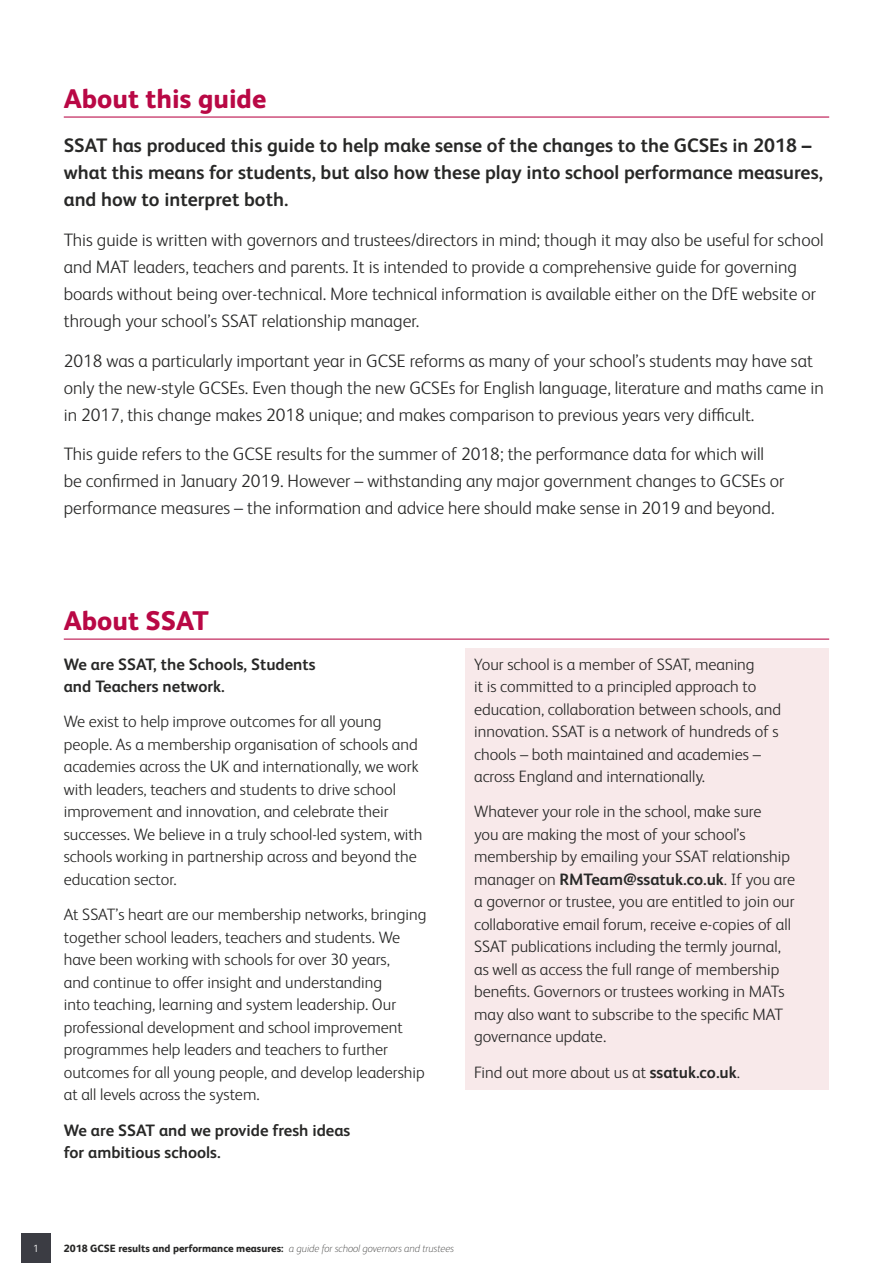
<style>
.page{position:relative;width:893px;height:1263px;background:#fff}
.page>*{position:absolute;margin:0;border:0;box-sizing:border-box;transform-origin:0 0}
.t1{font:800 27px "FS Albert Pro";color:#b90845}
.t2{font:700 19.5px/27px "FS Albert Pro";color:#282827}
.t3{font:300 18px/27px "FS Albert Pro";color:#282827}
.t4{font:300 16.5px/22.5px "FS Albert Pro";color:#282827}
.t5{font:700 16.5px/22.5px "FS Albert Pro";color:#282827}
.t6{font:800 10.5px "FS Albert Pro";color:#282827}
.t7{font:300 10.5px "FS Albert Pro";color:#fff}
.s1{font-weight:700}
.s2{font-weight:100;font-style:italic}
</style>
<div class="page">
<div style="left:21px;top:1233px;width:30px;height:30px;background:#3b3c43"></div>
<hr style="left:64px;top:117px;width:765px;height:1px;background:#b90845">
<hr style="left:64px;top:639px;width:765px;height:1px;background:#b90845">
<div style="left:466px;top:648px;width:363px;height:151px;background:#f8e9ea"></div>
<div style="left:466px;top:792px;width:363px;height:267px;background:#f8e9ea"></div>
<div style="left:466px;top:1052px;width:363px;height:38px;background:#f8e9ea"></div>
<h1 class="t1" style="left:64px;top:77px;width:204px">About this guide</h1>
<p class="t2" style="left:64px;top:131px;width:761px">SSAT has produced this guide to help make sense of the changes to the GCSEs in 2018 – what this means for students, but also how these play into school performance measures, and how to interpret both.</p>
<p class="t3" style="left:64px;top:225px;width:761px">This guide is written with governors and trustees/directors in mind; though it may also be useful for school and MAT leaders, teachers and parents. It is intended to provide a comprehensive guide for governing boards without being over-technical. More technical information is available either on the DfE website or through your school’s SSAT relationship manager.</p>
<p class="t3" style="left:64px;top:346px;width:761px">2018 was a particularly important year in GCSE reforms as many of your school’s students may have sat only the new-style GCSEs. Even though the new GCSEs for English language, literature and maths came in in 2017, this change makes 2018 unique; and makes comparison to previous years very difficult.</p>
<p class="t3" style="left:64px;top:440px;width:722px">This guide refers to the GCSE results for the summer of 2018; the performance data for which will be confirmed in January 2019. However – withstanding any major government changes to GCSEs or performance measures – the information and advice here should make sense in 2019 and beyond.</p>
<h1 class="t1" style="left:64px;top:599px;width:146px">About SSAT</h1>
<p class="t5" style="left:64px;top:652px;width:253px">We are SSAT, the Schools, Students and Teachers network.</p>
<p class="t4" style="left:64px;top:709px;width:360px">We exist to help improve outcomes for all young people. As a membership organisation of schools and academies across the UK and internationally, we work with leaders, teachers and students to drive school improvement and innovation, and celebrate their successes. We believe in a truly school-led system, with schools working in partnership across and beyond the education sector.</p>
<p class="t4" style="left:64px;top:902px;width:364px">At SSAT’s heart are our membership networks, bringing together school leaders, teachers and students. We have been working with schools for over 30 years,<br>and continue to offer insight and understanding<br>into teaching, learning and system leadership. Our professional development and school improvement programmes help leaders and teachers to further outcomes for all young people, and develop leadership at all levels across the system.</p>
<p class="t5" style="left:64px;top:1118px;width:288px">We are SSAT and we provide fresh ideas for ambitious schools.</p>
<p class="t4" style="left:474px;top:652px;width:308px">Your school is a member of SSAT, meaning<br>it is committed to a principled approach to education, collaboration between schools, and innovation. SSAT is a network of hundreds of s chools – both maintained and academies – across England and internationally.</p>
<p class="t4" style="left:474px;top:799px;width:322px">Whatever your role in the school, make sure<br>you are making the most of your school’s membership by emailing your SSAT relationship manager on <span class="s1">RMTeam@ssatuk.co.uk</span>. If you are a governor or trustee, you are entitled to join our collaborative email forum, receive e-copies of all SSAT publications including the termly journal, as well as access the full range of membership benefits. Governors or trustees working in MATs may also want to subscribe to the specific MAT governance update.</p>
<p class="t4" style="left:474px;top:1060px;width:267px">Find out more about us at <span class="s1">ssatuk.co.uk</span>.</p>
<p class="t7" style="left:33px;top:1241px;width:7px">1</p>
<p class="t6" style="left:64px;top:1240px;width:392px">2018 GCSE results and performance measures: <span class="s2">a guide for school governors and trustees</span></p>
</div>
